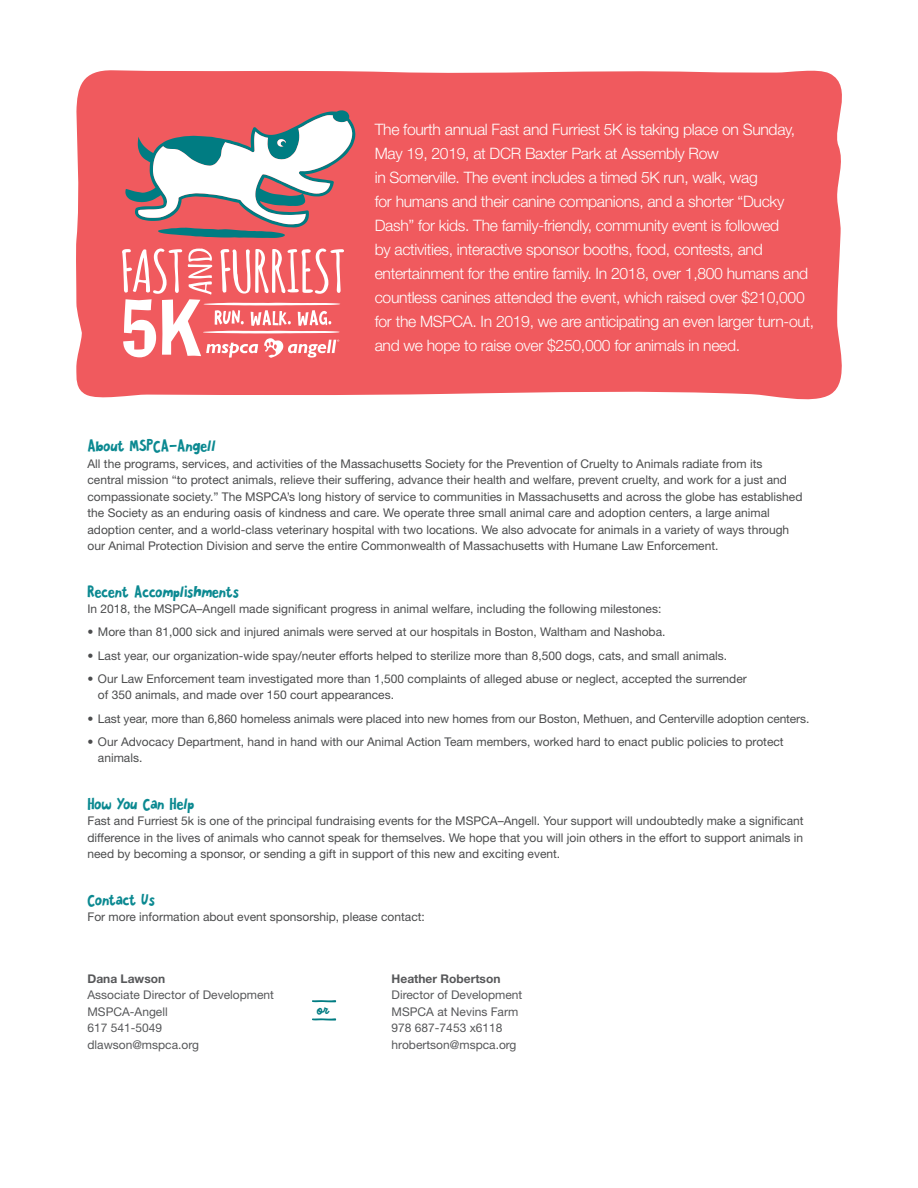
<style>
.page{position:relative;width:918px;height:1188px;background:#fff}
.page>*{position:absolute;margin:0;border:0;box-sizing:border-box;transform-origin:0 0}
.t1{font:18px "Cool Britannia Sans";color:#0b8991}
.t2{font:300 15.75px/24px "Helvetica Neue";letter-spacing:-.02em;color:#fff}
.t3{font:15px "Cool Britannia Script";color:#007c82}
.t4{font:12px/16.5px "Helvetica Neue";color:#4b4c4d}
.t5{font:12px/16.5px "Helvetica Neue";color:#57585a}
.t6{font:700 12px "Helvetica Neue";color:#57585a}
</style>
<div class="page">
<div style="left:76px;top:70px;width:766px;height:330px;background:#f05a5e"></div>
<svg style="left:312px;top:1018px;width:24px;height:3px"></svg>
<svg style="left:312px;top:1000px;width:24px;height:2px"></svg>
<svg style="left:122px;top:249px;width:222px;height:109px"></svg>
<svg style="left:125px;top:110px;width:230px;height:128px"></svg>
<p class="t2" style="left:375px;top:117px;width:441px">The fourth annual Fast and Furriest 5K is taking place on Sunday, May 19, 2019, at DCR Baxter Park at Assembly Row<br>in Somerville. The event includes a timed 5K run, walk, wag<br>for humans and their canine companions, and a shorter “Ducky Dash” for kids. The family-friendly, community event is followed<br>by activities, interactive sponsor booths, food, contests, and entertainment for the entire family. In 2018, over 1,800 humans and countless canines attended the event, which raised over $210,000 for the MSPCA. In 2019, we are anticipating an even larger turn-out, and we hope to raise over $250,000 for animals in need.</p>
<h1 class="t1" style="left:87px;top:433px;width:130px">About MSPCA-Angell</h1>
<p class="t4" style="left:87px;top:455px;width:717px">All the programs, services, and activities of the Massachusetts Society for the Prevention of Cruelty to Animals radiate from its<br>central mission “to protect animals, relieve their suffering, advance their health and welfare, prevent cruelty, and work for a just and compassionate society.” The MSPCA’s long history of service to communities in Massachusetts and across the globe has established the Society as an enduring oasis of kindness and care. We operate three small animal care and adoption centers, a large animal adoption center, and a world-class veterinary hospital with two locations. We also advocate for animals in a variety of ways through our Animal Protection Division and serve the entire Commonwealth of Massachusetts with Humane Law Enforcement.</p>
<h1 class="t1" style="left:87px;top:579px;width:153px">Recent Accomplishments</h1>
<p class="t4" style="left:87px;top:600px;width:575px">In 2018, the MSPCA–Angell made significant progress in animal welfare, including the following milestones:</p>
<p class="t4" style="left:87px;top:624px;width:580px">• More than 81,000 sick and injured animals were served at our hospitals in Boston, Waltham and Nashoba.</p>
<p class="t4" style="left:87px;top:647px;width:641px">• Last year, our organization-wide spay/neuter efforts helped to sterilize more than 8,500 dogs, cats, and small animals.</p>
<p class="t4" style="left:98px;top:670px;width:650px;text-indent:-10px">• Our Law Enforcement team investigated more than 1,500 complaints of alleged abuse or neglect, accepted the surrender of 350 animals, and made over 150 court appearances.</p>
<p class="t4" style="left:87px;top:710px;width:723px">• Last year, more than 6,860 homeless animals were placed into new homes from our Boston, Methuen, and Centerville adoption centers.</p>
<p class="t4" style="left:98px;top:733px;width:687px;text-indent:-10px">• Our Advocacy Department, hand in hand with our Animal Action Team members, worked hard to enact public policies to protect animals.</p>
<h1 class="t1" style="left:87px;top:791px;width:108px">How You Can Help</h1>
<p class="t4" style="left:87px;top:813px;width:718px;text-align:justify">Fast and Furriest 5k is one of the principal fundraising events for the MSPCA–Angell. Your support will undoubtedly make a significant difference in the lives of animals who cannot speak for themselves. We hope that you will join others in the effort to support animals in need by becoming a sponsor, or sending a gift in support of this new and exciting event.</p>
<h1 class="t1" style="left:87px;top:887px;width:69px">Contact Us</h1>
<p class="t4" style="left:87px;top:909px;width:339px">For more information about event sponsorship, please contact:</p>
<p class="t6" style="left:87px;top:971px;width:79px">Dana Lawson</p>
<p class="t5" style="left:87px;top:987px;width:188px">Associate Director of Development<br>MSPCA-Angell<br>617 541-5049 dlawson@mspca.org</p>
<p class="t3" style="left:317px;top:998px;width:13px">or</p>
<p class="t6" style="left:392px;top:971px;width:110px">Heather Robertson</p>
<p class="t5" style="left:392px;top:987px;width:132px">Director of Development<br>MSPCA at Nevins Farm<br>978 687-7453 x6118 hrobertson@mspca.org</p>
</div>
